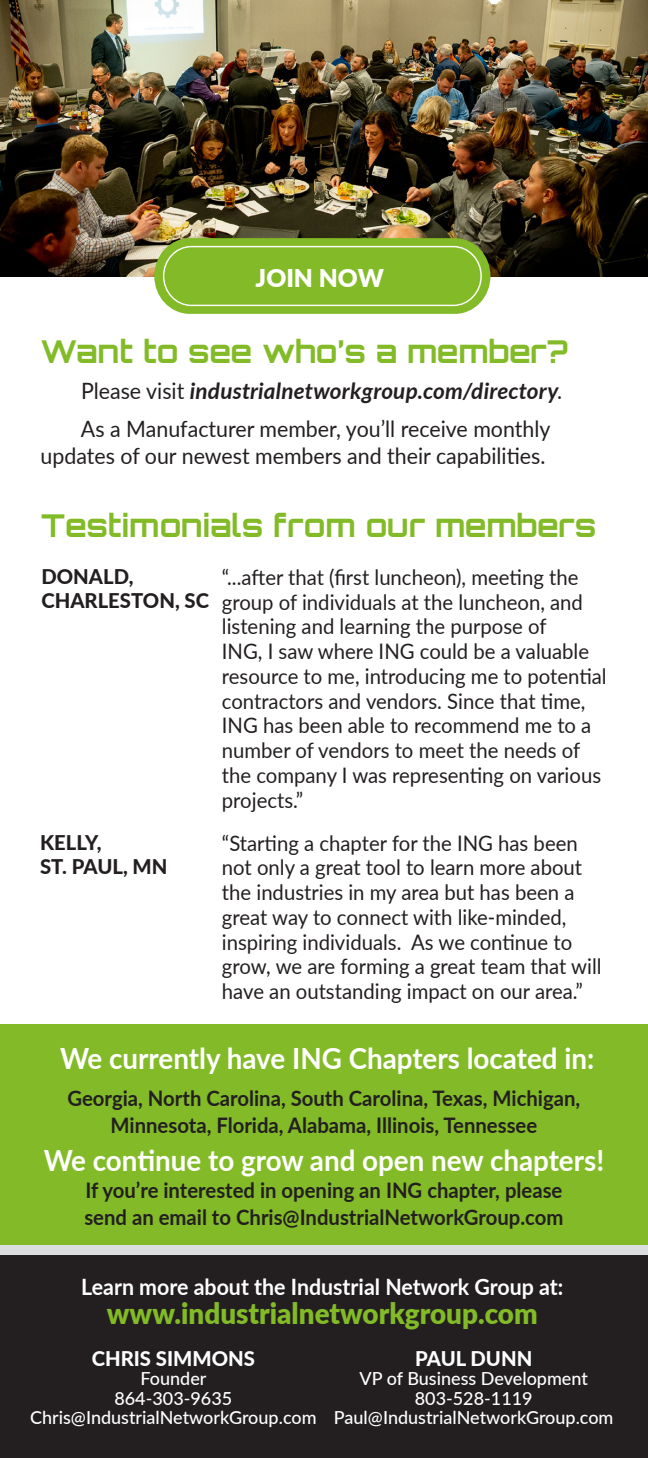
<style>
.page{position:relative;width:648px;height:1458px;background:#fff}
.page>*{position:absolute;margin:0;border:0;box-sizing:border-box;transform-origin:0 0}
.Green_header_smaller{font:700 31.5px "Orbitron";color:#82bb27}
.Body{font:700 29.25px "Lato";color:#fff;scale:.95 1}
.Body-2{font:900 29.25px "Lato";color:#82bb27;scale:.95 1}
.t1{font:900 24.53px "Lato";color:#fff}
.Body-3{font:22.5px/27px "Lato";color:#231f20;text-align:right;scale:.95 1}
.Body-4{font:italic 700 22.5px "Lato";letter-spacing:.01em;color:#231f20}
.Body-5{font:700 22.5px "Lato";color:#fff;scale:.95 1}
.Body-6{font:21.38px/24.8px "Lato";color:#231f20;scale:.95 1}
.Body-7{font:700 21.38px/27px "Lato";color:#231f20;text-align:center;scale:.95 1}
.name{font:800 20.25px/24.3px "Lato";color:#231f20}
.name-2{font:800 20.25px "Lato";color:#fff}
.t2{font:500 18px "Lato";color:#fff}
.s1{font-weight:400;font-style:normal}
</style>
<div class="page">
<div style="left:0;top:1024px;width:648px;height:222px;background:#82bb27"></div>
<div style="left:0;top:1255px;width:648px;height:203px;background:#231f20"></div>
<div style="left:0;top:1246px;width:648px;height:9px;background:#dcdddf"></div>
<img style="left:0;top:0;width:648px;height:276px">
<div style="left:154px;top:238px;width:336px;height:76px;background:#82bb27;border-radius:37px"></div>
<div style="left:163px;top:246px;width:319px;height:60px;border:1px solid #fff;border-radius:29px"></div>
<p class="t1" style="left:256px;top:259px;width:130px">JOIN NOW</p>
<p class="Green_header_smaller" style="left:40px;top:332px;width:529px">Want to see who’s a member?</p>
<p class="Body-4" style="left:81px;top:375px;width:483px"><span class="s1">Please visit</span> industrialnetworkgroup.com/directory<span class="s1">.</span></p>
<p class="Body-3" style="left:40px;top:414px;width:538px">As a Manufacturer member, you’ll receive monthly updates of our newest members and their capabilities.</p>
<p class="Green_header_smaller" style="left:41px;top:507px;width:556px">Testimonials from our members</p>
<p class="name" style="left:41px;top:564px;width:94px">DONALD,</p>
<p class="name" style="left:41px;top:588px;width:169px">CHARLESTON, SC</p>
<p class="name" style="left:40px;top:829px;width:129px">KELLY,<br>ST. PAUL, MN</p>
<p class="Body-6" style="left:222px;top:564px;width:407px">“...after that (first luncheon), meeting the group of individuals at the luncheon, and listening and learning the purpose of<br>ING, I saw where ING could be a valuable resource to me, introducing me to potential contractors and vendors. Since that time, ING has been able to recommend me to a number of vendors to meet the needs of the company I was representing on various projects.”</p>
<p class="Body-6" style="left:222px;top:830px;width:401px">“Starting a chapter for the ING has been not only a great tool to learn more about the industries in my area but has been a great way to connect with like-minded, inspiring individuals. As we continue to grow, we are forming a great team that will have an outstanding impact on our area.”</p>
<p class="Body" style="left:60px;top:1037px;width:564px">We currently have ING Chapters located in:</p>
<p class="Body-7" style="left:68px;top:1084px;width:541px">Georgia, North Carolina, South Carolina, Texas, Michigan,<br>Minnesota, Florida, Alabama, Illinois, Tennessee</p>
<p class="Body" style="left:44px;top:1139px;width:591px">We continue to grow and open new chapters!</p>
<p class="Body-7" style="left:84px;top:1176px;width:506px;text-align:left">If you’re interested in opening an ING chapter, please send an email to Chris@IndustrialNetworkGroup.com</p>
<p class="Body-5" style="left:81px;top:1270px;width:509px">Learn more about the Industrial Network Group at:</p>
<p class="Body-2" style="left:107px;top:1291px;width:455px">www.industrialnetworkgroup.com</p>
<p class="name-2" style="left:92px;top:1344px;width:165px">CHRIS SIMMONS</p>
<p class="t2" style="left:141px;top:1366px;width:67px">Founder</p>
<p class="t2" style="left:114px;top:1385px;width:119px">864-303-9635</p>
<p class="t2" style="left:30px;top:1405px;width:288px">Chris@IndustrialNetworkGroup.com</p>
<p class="name-2" style="left:415px;top:1344px;width:119px">PAUL DUNN</p>
<p class="t2" style="left:360px;top:1366px;width:230px">VP of Business Development</p>
<p class="t2" style="left:415px;top:1385px;width:119px">803-528-1119</p>
<p class="t2" style="left:334px;top:1405px;width:281px">Paul@IndustrialNetworkGroup.com</p>
</div>
